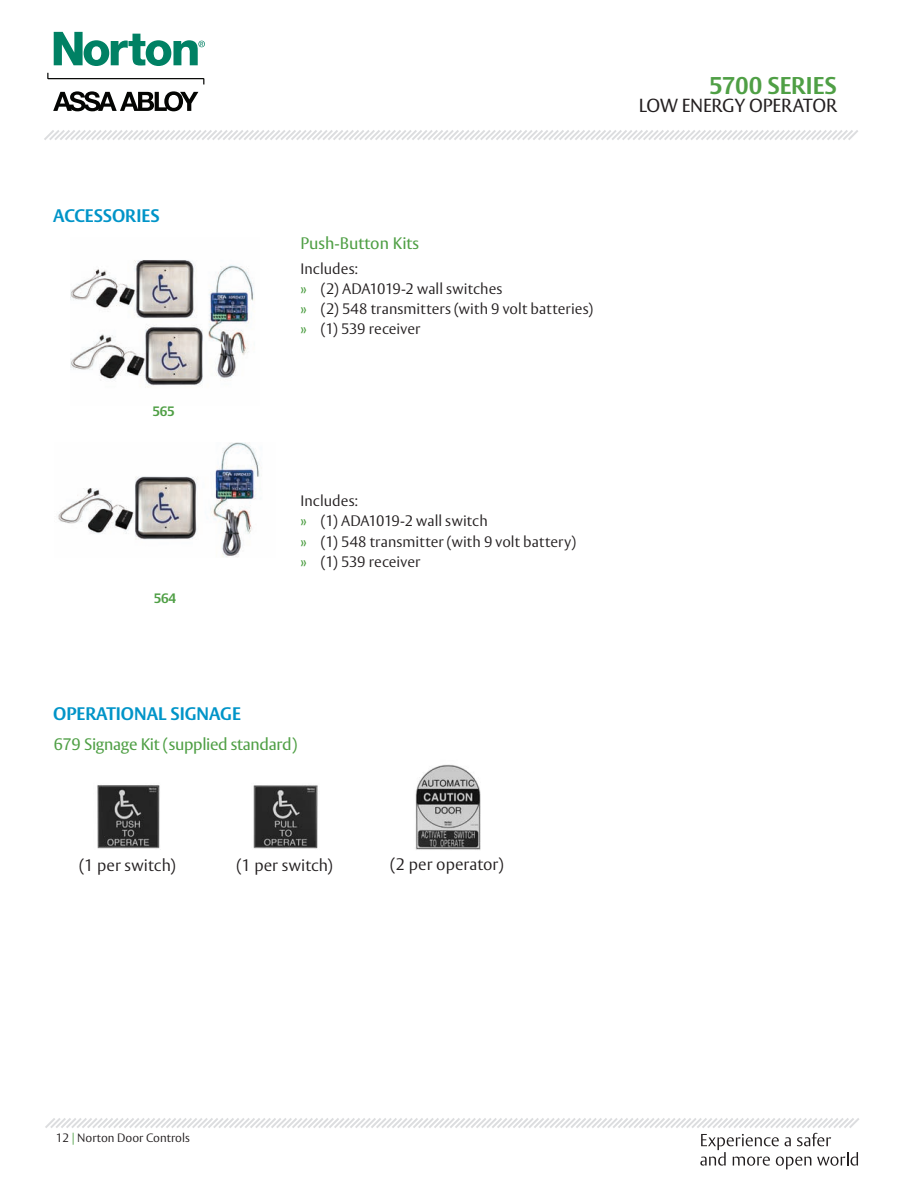
<style>
.page{position:relative;width:918px;height:1188px;background:#fff}
.page>*{position:absolute;margin:0;border:0;box-sizing:border-box;transform-origin:0 0}
.t1{font:700 24px "A6 F+DMKUMQ+ASSA Vesta";letter-spacing:-.005em;color:#4f9f45}
.t2{font:18.75px "A60+DMKUMQ+ASSA Vesta";letter-spacing:-.01em;color:#231f20}
.t3{font:700 18px "ASSA Vesta";color:#0094c8}
.t4{font:300 16.5px "ASSA Vesta";color:#231f20}
.t5{font:16.5px "ASSA Vesta";letter-spacing:-.02em;color:#4f9f45}
.t6{font:16.5px "ASSA Vesta";color:#4f9f45}
.t7{font:300 15px/20.1px "ASSA Vesta";letter-spacing:.005em;color:#231f20}
.t8{font:700 13.5px "ASSA Vesta";letter-spacing:-.02em;color:#4f9f45}
.t9{font:300 12px "ASSA Vesta";color:#231f20}
.s1{font-weight:400;color:#4f9f45}
.s2{color:#4f9f45}
</style>
<div class="page">
<svg style="left:47px;top:73px;width:158px;height:11px"></svg>
<svg style="left:53px;top:91px;width:145px;height:20px"></svg>
<svg style="left:54px;top:32px;width:151px;height:34px"></svg>
<svg style="left:44px;top:130px;width:814px;height:10px"></svg>
<svg style="left:45px;top:1118px;width:814px;height:51px"></svg>
<img style="left:97px;top:785px;width:63px;height:64px">
<img style="left:253px;top:785px;width:65px;height:64px">
<img style="left:415px;top:764px;width:66px;height:86px">
<img style="left:70px;top:260px;width:185px;height:127px">
<img style="left:58px;top:442px;width:202px;height:115px">
<p class="t3" style="left:53px;top:205px;width:108px">ACCESSORIES</p>
<p class="t8" style="left:152px;top:403px;width:24px">565</p>
<p class="t8" style="left:154px;top:590px;width:24px">564</p>
<p class="t3" style="left:53px;top:703px;width:189px">OPERATIONAL SIGNAGE</p>
<p class="t6" style="left:301px;top:233px;width:120px">Push-Button Kits</p>
<p class="t7" style="left:301px;top:259px;width:294px">Includes:<br><span class="s1">»</span> (2) ADA1019-2 wall switches<br><span class="s1">»</span> (2) 548 transmitters (with 9 volt batteries) <span class="s1">»</span> (1) 539 receiver</p>
<p class="t7" style="left:301px;top:492px;width:277px">Includes:<br><span class="s1">»</span> (1) ADA1019-2 wall switch<br><span class="s1">»</span> (1) 548 transmitter (with 9 volt battery) <span class="s1">»</span> (1) 539 receiver</p>
<p class="t5" style="left:54px;top:734px;width:245px">679 Signage Kit (supplied standard)</p>
<p class="t4" style="left:79px;top:855px;width:98px">(1 per switch)</p>
<p class="t4" style="left:236px;top:855px;width:98px">(1 per switch)</p>
<p class="t4" style="left:390px;top:855px;width:115px">(2 per operator)</p>
<h1 class="t1" style="left:709px;top:71px;width:129px">5700 SERIES</h1>
<p class="t2" style="left:639px;top:94px;width:200px">LOW ENERGY OPERATOR</p>
<p class="t9" style="left:56px;top:1131px;width:136px">12 <span class="s2">|</span> Norton Door Controls</p>
</div>
